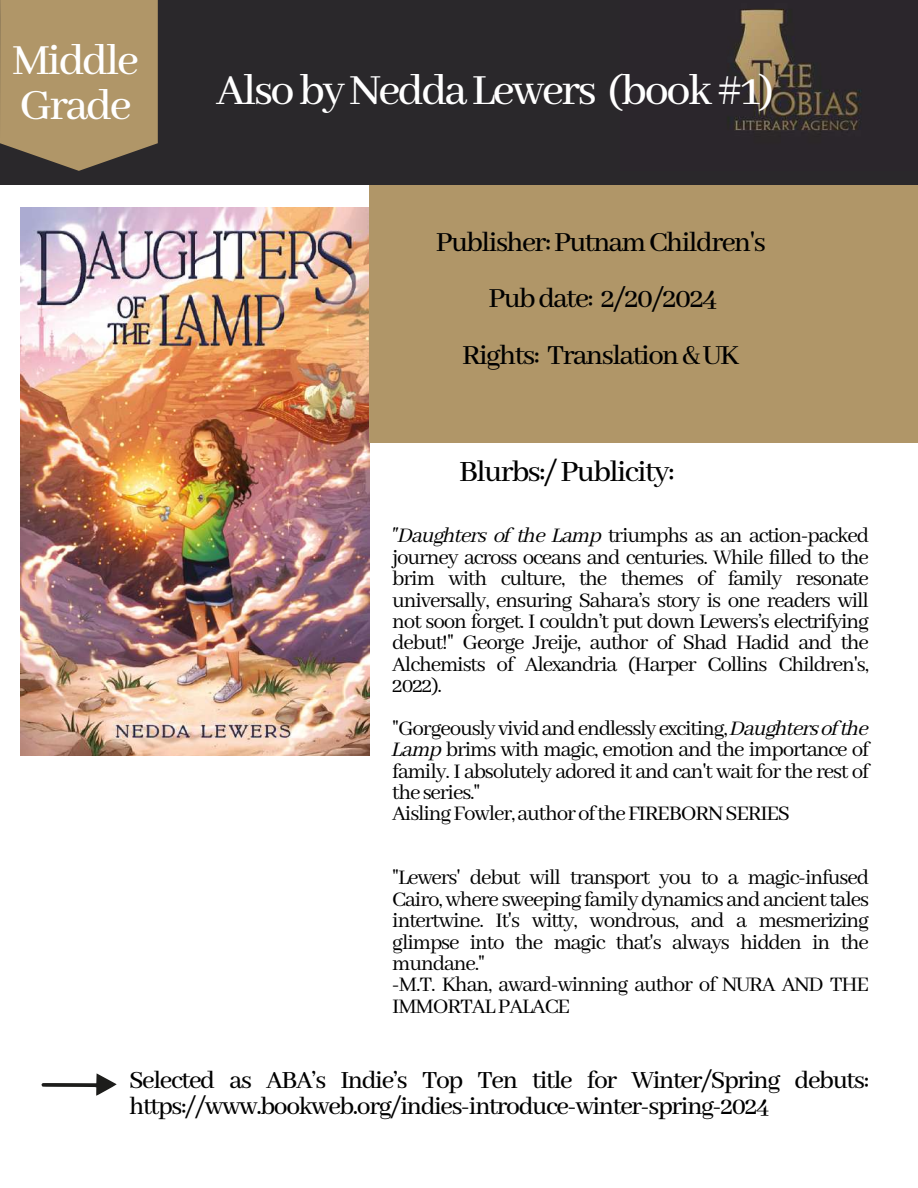
<style>
.page{position:relative;width:918px;height:1188px;background:#fff}
.page>*{position:absolute;margin:0;border:0;box-sizing:border-box;transform-origin:0 0}
.t1{font:500 48px/45px "Abhaya Libre";letter-spacing:-.05em;color:#fff}
.t2{font:500 32.85px "Abhaya Libre";letter-spacing:-.05em;color:#000}
.t3{font:500 30.75px/56.4px "Abhaya Libre";letter-spacing:-.05em;color:#000;text-align:center}
.t4{font:500 27.6px/25.8px "Abhaya Libre";letter-spacing:-.05em;color:#000}
.t5{font:23.1px/21.3px "Abhaya Libre";letter-spacing:-.05em;color:#000}
.s1{font-family:"CA Generated"}
</style>
<div class="page">
<div style="left:0;top:0;width:918px;height:185px;background:#2a282b"></div>
<img style="left:728px;top:9px;width:133px;height:122px">
<svg style="left:0;top:0;width:158px;height:171px;background:#a48c62"></svg>
<img style="left:21px;top:207px;width:348px;height:548px">
<div style="left:370px;top:185px;width:548px;height:258px;background:#b09668"></div>
<svg style="left:41px;top:1073px;width:76px;height:23px"></svg>
<h1 class="t1" style="left:12px;top:40px;width:128px">Middle<br>Grade</h1>
<h1 class="t1" style="left:216px;top:69px;width:560px">AlsobyNeddaLewers (book#1)</h1>
<h3 class="t3" style="left:436px;top:215px;width:332px">Publisher:PutnamChildren's<br>Pubdate: 2/20/2024<br>Rights: Translation&amp;UK</h3>
<h2 class="t2" style="left:459px;top:453px;width:217px">Blurbs:/Publicity:</h2>
<p class="t5" style="left:392px;top:526px;width:478px;text-align:justify"><span class="s1">"Daughters of the Lamp</span> triumphs as an action-packed journey across oceans and centuries. While filled to the brim with culture, the themes of family resonate universally, ensuring Sahara’s story is one readers will not soon forget. I couldn’t put down Lewers’s electrifying debut!" George Jreije, author of Shad Hadid and the Alchemists of Alexandria (Harper Collins Children's, 2022).</p>
<p class="t5" style="left:392px;top:718px;width:478px">"Gorgeouslyvividandendlesslyexciting,<span class="s1">Daughtersofthe Lamp</span> brims with magic, emotion and the importance of family. I absolutely adored it and can't wait for the rest of theseries." AislingFowler,authoroftheFIREBORNSERIES</p>
<p class="t5" style="left:392px;top:868px;width:478px">"Lewers' debut will transport you to a magic-infused Cairo, where sweeping family dynamics and ancient tales intertwine. It's witty, wondrous, and a mesmerizing glimpse into the magic that's always hidden in the mundane."<br>-M.T. Khan, award-winning author of NURA AND THE IMMORTALPALACE</p>
<p class="t4" style="left:129px;top:1068px;width:742px">Selected as ABA’s Indie’s Top Ten title for Winter/Spring debuts: https://www.bookweb.org/indies-introduce-winter-spring-2024</p>
</div>
